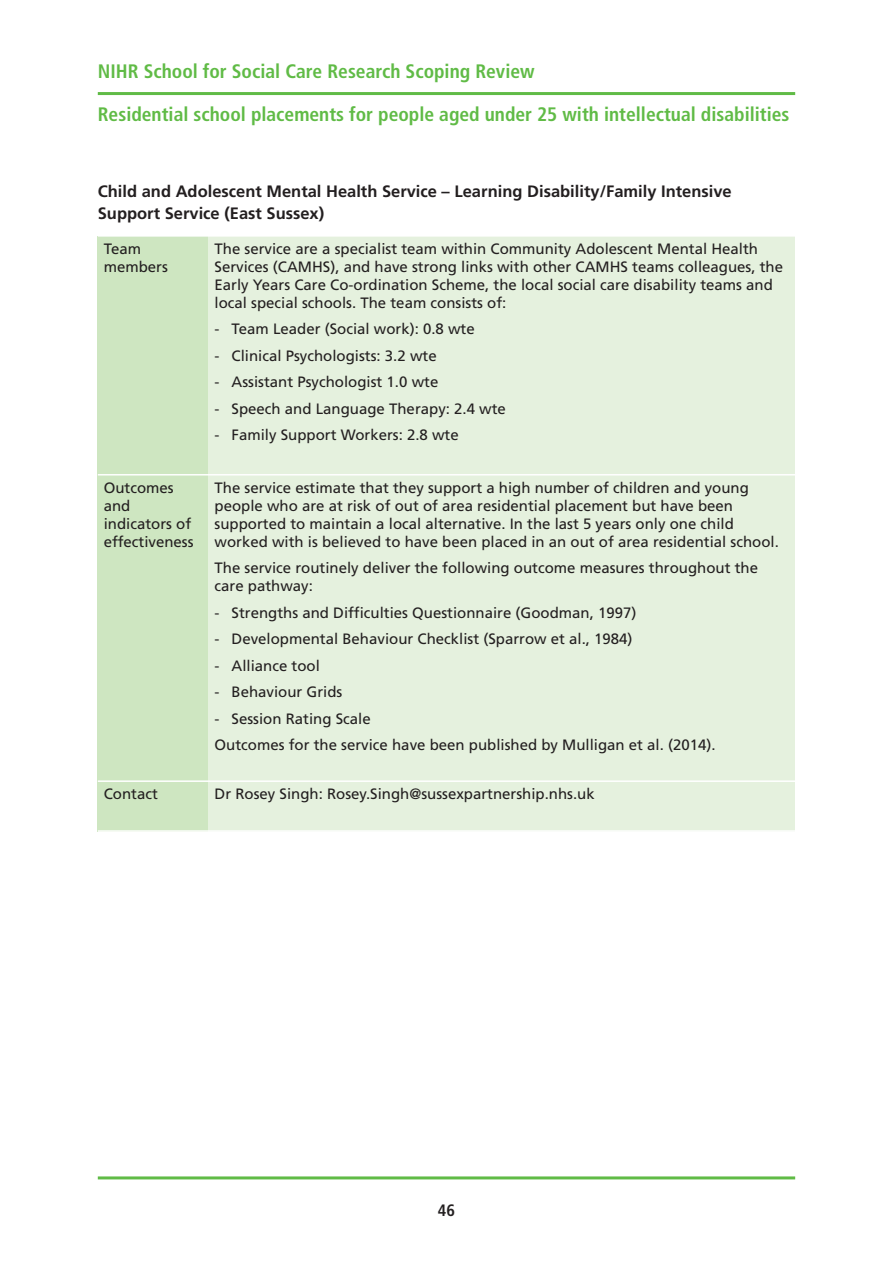
<style>
.page{position:relative;width:893px;height:1263px;background:#fff}
.page>*{position:absolute;margin:0;border:0;box-sizing:border-box;transform-origin:0 0}
.t1{font:700 condensed 19.5px/42.5px "Frutiger";color:#60bb46}
.t2{font:700 16.5px/22.5px "Frutiger";color:#231f20}
.t3{font:700 condensed 16.5px "Frutiger";color:#231f20}
.t4{font:15px/18px "Frutiger";color:#231f20}
</style>
<div class="page">
<hr style="left:98px;top:92px;width:697px;height:3px;background:#60bb46">
<hr style="left:98px;top:1176px;width:697px;height:3px;background:#60bb46">
<div style="left:98px;top:236px;width:111px;height:239px;background:#cee6c1"></div>
<div style="left:209px;top:236px;width:586px;height:239px;background:#e5f1de"></div>
<div style="left:98px;top:475px;width:111px;height:306px;background:#cee6c1"></div>
<div style="left:209px;top:475px;width:586px;height:306px;background:#e5f1de"></div>
<div style="left:98px;top:781px;width:111px;height:51px;background:#cee6c1"></div>
<div style="left:209px;top:781px;width:586px;height:51px;background:#e5f1de"></div>
<hr style="left:98px;top:235px;width:697px;height:2px;background:#fff">
<hr style="left:98px;top:474px;width:697px;height:1px;background:#fff">
<hr style="left:98px;top:780px;width:697px;height:2px;background:#fff">
<hr style="left:98px;top:830px;width:697px;height:2px;background:#fff">
<h1 class="t1" style="left:98px;top:52px;width:693px">NIHR School for Social Care Research Scoping Review<br>Residential school placements for people aged under 25 with intellectual disabilities</h1>
<p class="t2" style="left:98px;top:181px;width:635px">Child and Adolescent Mental Health Service – Learning Disability/Family Intensive<br>Support Service (East Sussex)</p>
<p class="t4" style="left:104px;top:241px;width:66px">Team members</p>
<p class="t4" style="left:215px;top:241px;width:570px">The service are a specialist team within Community Adolescent Mental Health Services (CAMHS), and have strong links with other CAMHS teams colleagues, the Early Years Care Co-ordination Scheme, the local social care disability teams and local special schools. The team consists of:</p>
<p class="t4" style="left:215px;top:321px;width:262px">- Team Leader (Social work): 0.8 wte</p>
<p class="t4" style="left:215px;top:348px;width:224px">- Clinical Psychologists: 3.2 wte</p>
<p class="t4" style="left:215px;top:374px;width:225px">- Assistant Psychologist 1.0 wte</p>
<p class="t4" style="left:215px;top:401px;width:293px">- Speech and Language Therapy: 2.4 wte</p>
<p class="t4" style="left:215px;top:427px;width:246px">- Family Support Workers: 2.8 wte</p>
<p class="t4" style="left:104px;top:480px;width:91px">Outcomes and indicators of effectiveness</p>
<p class="t4" style="left:215px;top:480px;width:566px">The service estimate that they support a high number of children and young people who are at risk of out of area residential placement but have been supported to maintain a local alternative. In the last 5 years only one child worked with is believed to have been placed in an out of area residential school.</p>
<p class="t4" style="left:215px;top:560px;width:545px">The service routinely deliver the following outcome measures throughout the care pathway:</p>
<p class="t4" style="left:215px;top:605px;width:423px">- Strengths and Difficulties Questionnaire (Goodman, 1997)</p>
<p class="t4" style="left:215px;top:631px;width:419px">- Developmental Behaviour Checklist (Sparrow et al., 1984)</p>
<p class="t4" style="left:215px;top:658px;width:107px">- Alliance tool</p>
<p class="t4" style="left:215px;top:684px;width:129px">- Behaviour Grids</p>
<p class="t4" style="left:215px;top:706px;width:502px;line-height:26.5px">- Session Rating Scale<br>Outcomes for the service have been published by Mulligan et al. (2014).</p>
<p class="t4" style="left:104px;top:786px;width:56px">Contact</p>
<p class="t4" style="left:215px;top:786px;width:382px">Dr Rosey Singh: Rosey.Singh@sussexpartnership.nhs.uk</p>
<p class="t3" style="left:438px;top:1203px;width:19px">46</p>
</div>
